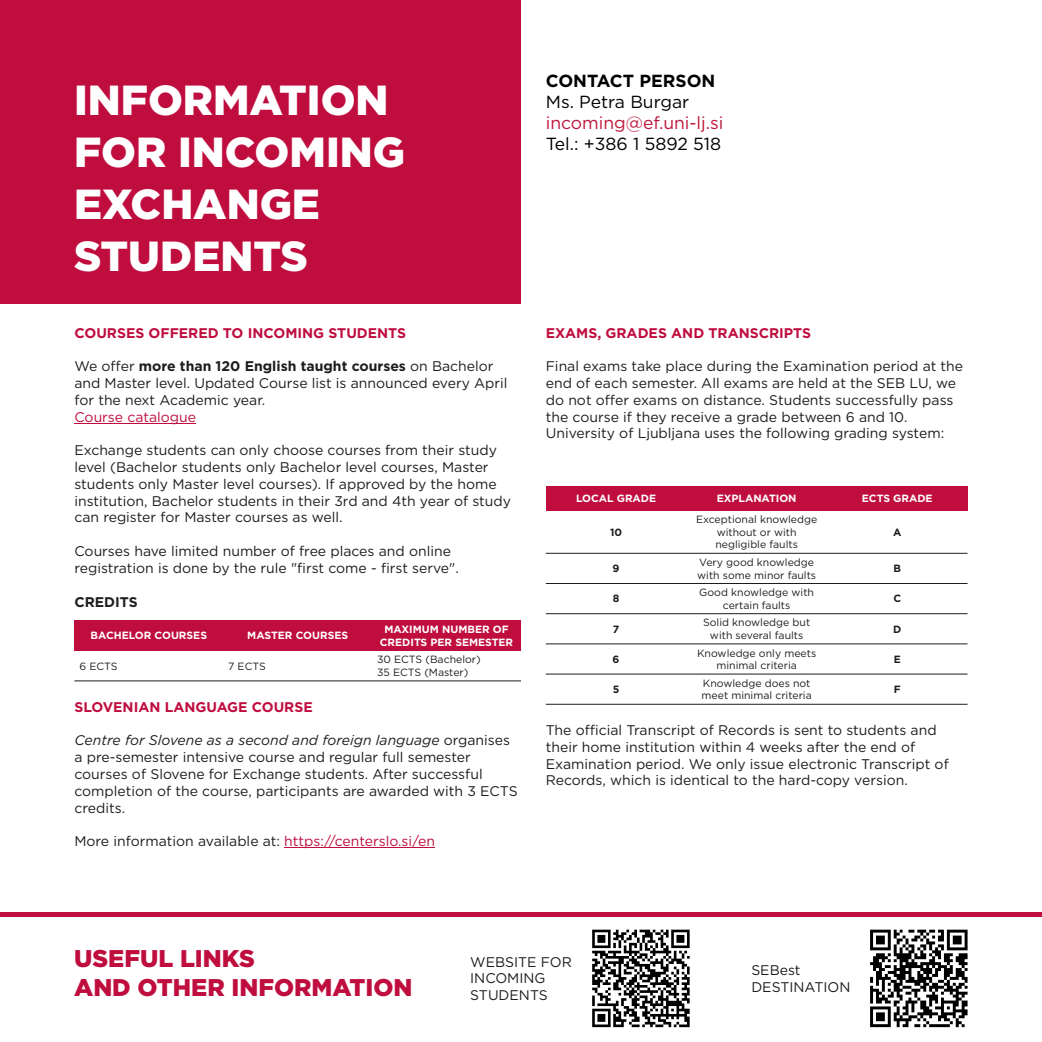
<style>
.page{position:relative;width:1042px;height:1042px;background:#fff}
.page>*{position:absolute;margin:0;border:0;box-sizing:border-box;transform-origin:0 0}
.t1{font:900 42px/52px "Gotham";color:#fff}
.t2{font:900 24.15px/29.8px "Gotham";color:#bf0d3e}
.t3{font:17.5px "Gotham";color:#000}
.t4{font:17.5px "Gotham";color:#be163a}
.t5{font:700 17.5px "Gotham";color:#000}
.t6{font:14px/16.8px "Gotham";color:#1d1d1b}
.t7{font:700 14px "Gotham";color:#bf0d3e}
.t8{font:14px "Gotham";color:#bf0d3e}
.t9{font:700 14px "Gotham";color:#1d1d1b}
.t10{font:10.5px/12.6px "Gotham";color:#1d1d1b;text-align:center}
.t11{font:700 10.5px/12.6px "Gotham";color:#fff;text-align:center}
.t12{font:700 10.5px "Gotham";color:#1d1d1b}
.s1{font-weight:700}
.s2{font-style:italic}
.s3{color:#bf0d3e}
</style>
<div class="page">
<hr style="left:1041px;top:444px;width:1px;height:68px;background:#bf0d3e">
<div style="left:0;top:0;width:521px;height:304px;background:#bf0d3e"></div>
<hr style="left:1041px;top:44px;width:1px;height:148px;background:#bf0d3e">
<hr style="left:74px;top:423px;width:122px;height:1px;background:#bf0d3e">
<hr style="left:284px;top:847px;width:151px;height:1px;background:#bf0d3e">
<div style="left:74px;top:620px;width:447px;height:31px;background:#bf0d3e"></div>
<hr style="left:74px;top:680px;width:447px;height:1px;background:#1d1d1b">
<div style="left:546px;top:486px;width:421px;height:24px;background:#bf0d3e"></div>
<hr style="left:546px;top:553px;width:421px;height:1px;background:#1d1d1b">
<hr style="left:546px;top:583px;width:421px;height:1px;background:#1d1d1b">
<hr style="left:546px;top:613px;width:421px;height:1px;background:#1d1d1b">
<hr style="left:546px;top:643px;width:421px;height:1px;background:#1d1d1b">
<hr style="left:546px;top:674px;width:421px;height:1px;background:#1d1d1b">
<hr style="left:546px;top:704px;width:421px;height:1px;background:#1d1d1b">
<div style="left:0;top:912px;width:1042px;height:5px;background:#bf0d3e"></div>
<svg style="left:592px;top:929px;width:98px;height:99px"></svg>
<svg style="left:592px;top:929px;width:97px;height:98px"></svg>
<svg style="left:870px;top:929px;width:97px;height:98px"></svg>
<h1 class="t1" style="left:74px;top:76px;width:332px">INFORMATION<br>FOR INCOMING<br>EXCHANGE<br>STUDENTS</h1>
<p class="t7" style="left:74px;top:326px;width:333px">COURSES OFFERED TO INCOMING STUDENTS</p>
<p class="t6" style="left:74px;top:359px;width:435px">We offer <span class="s1">more than 120 English taught courses</span> on Bachelor and Master level. Updated Course list is announced every April for the next Academic year.</p>
<p class="t8" style="left:74px;top:410px;width:123px">Course catalogue</p>
<p class="t6" style="left:74px;top:443px;width:438px">Exchange students can only choose courses from their study level (Bachelor students only Bachelor level courses, Master students only Master level courses). If approved by the home institution, Bachelor students in their 3rd and 4th year of study can register for Master courses as well.</p>
<p class="t6" style="left:74px;top:543px;width:386px">Courses have limited number of free places and online registration is done by the rule "first come - first serve".</p>
<p class="t9" style="left:74px;top:595px;width:65px">CREDITS</p>
<p class="t11" style="left:91px;top:630px;width:118px">BACHELOR COURSES</p>
<p class="t11" style="left:247px;top:630px;width:102px">MASTER COURSES</p>
<p class="t11" style="left:380px;top:624px;width:135px">MAXIMUM NUMBER OF<br>CREDITS PER SEMESTER</p>
<p class="t10" style="left:79px;top:660px;width:40px">6 ECTS</p>
<p class="t10" style="left:228px;top:660px;width:39px">7 ECTS</p>
<p class="t10" style="left:377px;top:654px;width:105px;text-align:left">30 ECTS (Bachelor)<br>35 ECTS (Master)</p>
<p class="t7" style="left:74px;top:700px;width:240px">SLOVENIAN LANGUAGE COURSE</p>
<p class="t6" style="left:74px;top:733px;width:445px"><span class="s2">Centre for Slovene as a second and foreign language</span> organises a pre-semester intensive course and regular full semester courses of Slovene for Exchange students. After successful completion of the course, participants are awarded with 3 ECTS credits.</p>
<p class="t6" style="left:74px;top:833px;width:362px">More information available at: <span class="s3">https://centerslo.si/en</span></p>
<p class="t5" style="left:546px;top:73px;width:171px">CONTACT PERSON</p>
<p class="t3" style="left:546px;top:94px;width:145px">Ms. Petra Burgar</p>
<p class="t4" style="left:546px;top:115px;width:179px">incoming@ef.uni-lj.si</p>
<p class="t3" style="left:546px;top:136px;width:177px">Tel.: +386 1 5892 518</p>
<p class="t7" style="left:546px;top:326px;width:267px">EXAMS, GRADES AND TRANSCRIPTS</p>
<p class="t6" style="left:546px;top:359px;width:419px">Final exams take place during the Examination period at the end of each semester. All exams are held at the SEB LU, we do not offer exams on distance. Students successfully pass the course if they receive a grade between 6 and 10.<br>University of Ljubljana uses the following grading system:</p>
<p class="t11" style="left:576px;top:493px;width:82px">LOCAL GRADE</p>
<p class="t11" style="left:717px;top:493px;width:81px">EXPLANATION</p>
<p class="t11" style="left:862px;top:493px;width:72px">ECTS GRADE</p>
<p class="t12" style="left:610px;top:527px;width:14px">10</p>
<p class="t10" style="left:696px;top:514px;width:123px">Exceptional knowledge without or with negligible faults</p>
<p class="t12" style="left:893px;top:527px;width:10px">A</p>
<p class="t12" style="left:612px;top:564px;width:8px">9</p>
<p class="t10" style="left:697px;top:556px;width:120px;text-align:left">Very good knowledge with some minor faults</p>
<p class="t12" style="left:893px;top:564px;width:9px">B</p>
<p class="t12" style="left:613px;top:594px;width:8px">8</p>
<p class="t10" style="left:699px;top:587px;width:116px">Good knowledge with certain faults</p>
<p class="t12" style="left:893px;top:594px;width:9px">C</p>
<p class="t12" style="left:613px;top:624px;width:8px">7</p>
<p class="t10" style="left:703px;top:617px;width:109px">Solid knowledge but with several faults</p>
<p class="t12" style="left:893px;top:624px;width:10px">D</p>
<p class="t12" style="left:612px;top:654px;width:8px">6</p>
<p class="t10" style="left:697px;top:647px;width:121px">Knowledge only meets minimal criteria</p>
<p class="t12" style="left:894px;top:654px;width:9px">E</p>
<p class="t12" style="left:613px;top:684px;width:8px">5</p>
<p class="t10" style="left:701px;top:677px;width:112px;text-align:left">Knowledge does not meet minimal criteria</p>
<p class="t12" style="left:894px;top:684px;width:8px">F</p>
<p class="t6" style="left:546px;top:722px;width:404px">The official Transcript of Records is sent to students and their home institution within 4 weeks after the end of Examination period. We only issue electronic Transcript of Records, which is identical to the hard-copy version.</p>
<h2 class="t2" style="left:74px;top:944px;width:340px">USEFUL LINKS<br>AND OTHER INFORMATION</h2>
<p class="t6" style="left:470px;top:954px;width:103px">WEBSITE FOR<br>INCOMING<br>STUDENTS</p>
<p class="t6" style="left:751px;top:962px;width:101px">SEBest<br>DESTINATION</p>
</div>
